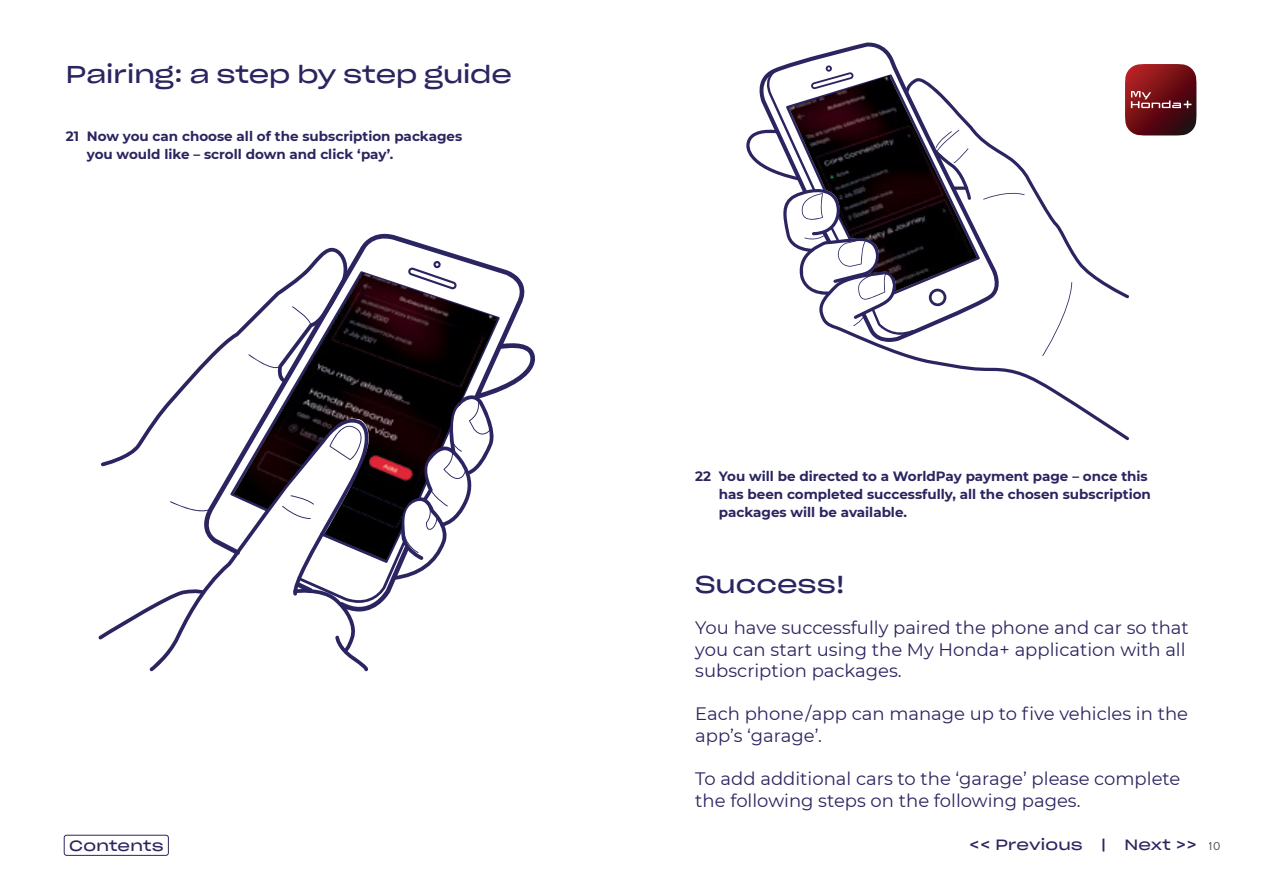
<style>
.page{position:relative;width:1263px;height:893px;background:#fff}
.page>*{position:absolute;margin:0;border:0;box-sizing:border-box;transform-origin:0 0}
.t1{font:24px "Sharp Grotesk Book 25";color:#2a2560}
.t2{font:18px/21.6px "Montserrat";color:#2a2560}
.t3{font:14.7px "Sharp Grotesk Book 25";letter-spacing:.015em;color:#2a2560}
.t4{font:700 13.5px/18px "Montserrat";color:#2a2560}
.t5{font:12px "Proxima Nova";color:#58595b}
</style>
<div class="page">
<svg style="left:101px;top:370px;width:95px;height:96px"></svg>
<svg style="left:98px;top:606px;width:51px;height:33px"></svg>
<svg style="left:149px;top:412px;width:86px;height:259px"></svg>
<svg style="left:196px;top:233px;width:339px;height:322px"></svg>
<svg style="left:230px;top:271px;width:270px;height:241px"></svg>
<svg style="left:170px;top:501px;width:42px;height:15px"></svg>
<svg style="left:293px;top:560px;width:142px;height:111px"></svg>
<svg style="left:408px;top:261px;width:49px;height:12px"></svg>
<img style="left:233px;top:273px;width:265px;height:287px">
<svg style="left:1125px;top:64px;width:71px;height:71px;background:#742228"></svg>
<svg style="left:1025px;top:76px;width:104px;height:195px"></svg>
<svg style="left:866px;top:271px;width:263px;height:169px"></svg>
<svg style="left:784px;top:42px;width:218px;height:300px"></svg>
<svg style="left:1042px;top:282px;width:30px;height:74px"></svg>
<svg style="left:746px;top:65px;width:279px;height:273px"></svg>
<img style="left:789px;top:75px;width:188px;height:216px">
<div style="left:64px;top:835px;width:105px;height:21px;border:1px solid #2a2560;border-radius:3px"></div>
<h1 class="t1" style="left:66px;top:54px;width:447px">Pairing: a step by step guide</h1>
<p class="t4" style="left:87px;top:126px;width:377px;text-indent:-21px">21 Now you can choose all of the subscription packages you would like – scroll down and click ‘pay’.</p>
<p class="t4" style="left:719px;top:466px;width:434px;text-indent:-24px">22 You will be directed to a WorldPay payment page – once this has been completed successfully, all the chosen subscription packages will be available.</p>
<h1 class="t1" style="left:695px;top:564px;width:151px">Success!</h1>
<p class="t2" style="left:695px;top:616px;width:495px">You have successfully paired the phone and car so that you can start using the My Honda+ application with all subscription packages.</p>
<p class="t2" style="left:695px;top:703px;width:494px">Each phone/app can manage up to five vehicles in the app’s ‘garage’.</p>
<p class="t2" style="left:695px;top:767px;width:487px">To add additional cars to the ‘garage’ please complete the following steps on the following pages.</p>
<p class="t3" style="left:69px;top:832px;width:96px">Contents</p>
<p class="t3" style="left:969px;top:832px;width:115px">&lt;&lt; Previous</p>
<p class="t3" style="left:1101px;top:832px;width:6px">|</p>
<p class="t3" style="left:1124px;top:832px;width:74px">Next &gt;&gt;</p>
<p class="t5" style="left:1209px;top:840px;width:13px">10</p>
</div>
